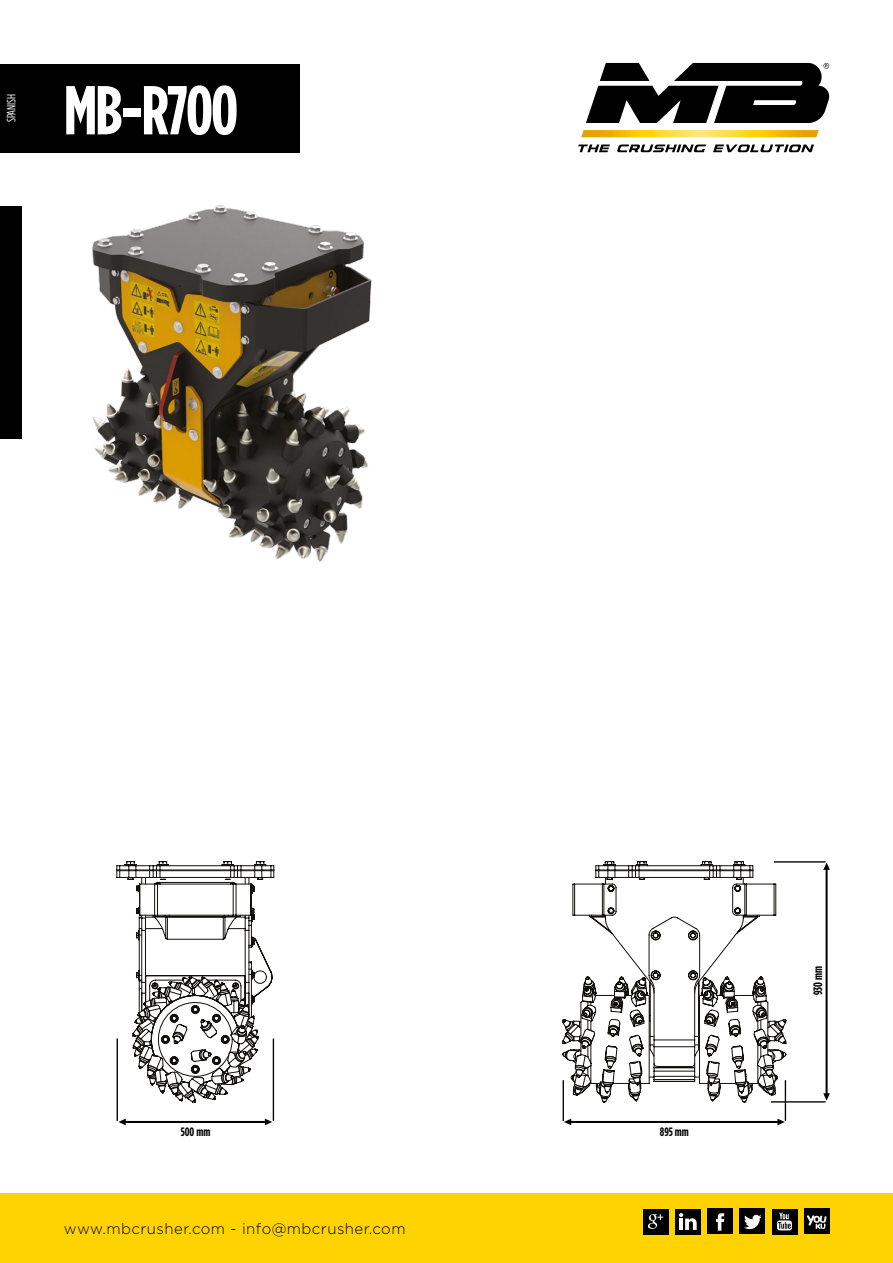
<style>
.page{position:relative;width:893px;height:1263px;background:#fff}
.page>*{position:absolute;margin:0;border:0;box-sizing:border-box;transform-origin:0 0}
.t1{font:700 69px "Gotham Condensed";letter-spacing:-.03em;color:#fff}
.t2{font:300 15px "Gotham";letter-spacing:.03em;color:#000}
.t3{font:700 12.15px "Gotham Condensed";color:#000}
.t4{font:12px "Gotham Condensed";letter-spacing:-.01em;color:#fff}
</style>
<div class="page">
<div style="left:0;top:1193px;width:893px;height:70px;background:#ffd300"></div>
<div style="left:0;top:64px;width:300px;height:88px;background:#000"></div>
<div style="left:0;top:206px;width:21px;height:232px;background:#000"></div>
<svg style="left:578px;top:145px;width:236px;height:7px"></svg>
<svg style="left:586px;top:63px;width:243px;height:60px"></svg>
<svg style="left:581px;top:130px;width:238px;height:7px;background:#f7c924"></svg>
<svg style="left:708px;top:1209px;width:25px;height:25px"></svg>
<svg style="left:772px;top:1209px;width:25px;height:25px"></svg>
<svg style="left:804px;top:1209px;width:25px;height:25px"></svg>
<svg style="left:740px;top:1209px;width:25px;height:25px"></svg>
<div style="left:643px;top:1209px;width:25px;height:25px;background:#000"></div>
<svg style="left:648px;top:1214px;width:15px;height:15px"></svg>
<div style="left:675px;top:1209px;width:25px;height:25px;background:#000"></div>
<svg style="left:679px;top:1213px;width:18px;height:17px"></svg>
<hr style="left:125px;top:1121px;width:142px;height:2px;background:#000">
<hr style="left:117px;top:1038px;width:1px;height:83px;background:#000">
<hr style="left:563px;top:1080px;width:1px;height:41px;background:#000">
<hr style="left:785px;top:1080px;width:1px;height:41px;background:#000">
<hr style="left:273px;top:1038px;width:1px;height:83px;background:#000">
<svg style="left:265px;top:1118px;width:7px;height:7px"></svg>
<hr style="left:570px;top:1121px;width:208px;height:2px;background:#000">
<svg style="left:777px;top:1118px;width:8px;height:7px"></svg>
<svg style="left:564px;top:1118px;width:7px;height:7px"></svg>
<svg style="left:118px;top:1118px;width:8px;height:7px"></svg>
<hr style="left:771px;top:1101px;width:55px;height:1px;background:#000">
<hr style="left:774px;top:861px;width:52px;height:1px;background:#000">
<hr style="left:826px;top:868px;width:2px;height:226px;background:#000">
<svg style="left:823px;top:862px;width:7px;height:8px"></svg>
<svg style="left:823px;top:1093px;width:7px;height:7px"></svg>
<svg style="left:116px;top:861px;width:158px;height:242px"></svg>
<svg style="left:562px;top:865px;width:224px;height:238px"></svg>
<img style="left:92px;top:205px;width:280px;height:357px">
<p class="t4" style="left:5px;top:122px;width:30px;rotate:-90deg">SPANISH</p>
<h1 class="t1" style="left:64px;top:71px;width:176px">MB-R700</h1>
<p class="t3" style="left:181px;top:1124px;width:31px">500 mm</p>
<p class="t3" style="left:660px;top:1124px;width:30px">895 mm</p>
<p class="t2" style="left:64px;top:1219px;width:343px">www.mbcrusher.com - info@mbcrusher.com</p>
<p class="t3" style="left:811px;top:995px;width:31px;rotate:-90deg">930 mm</p>
</div>
